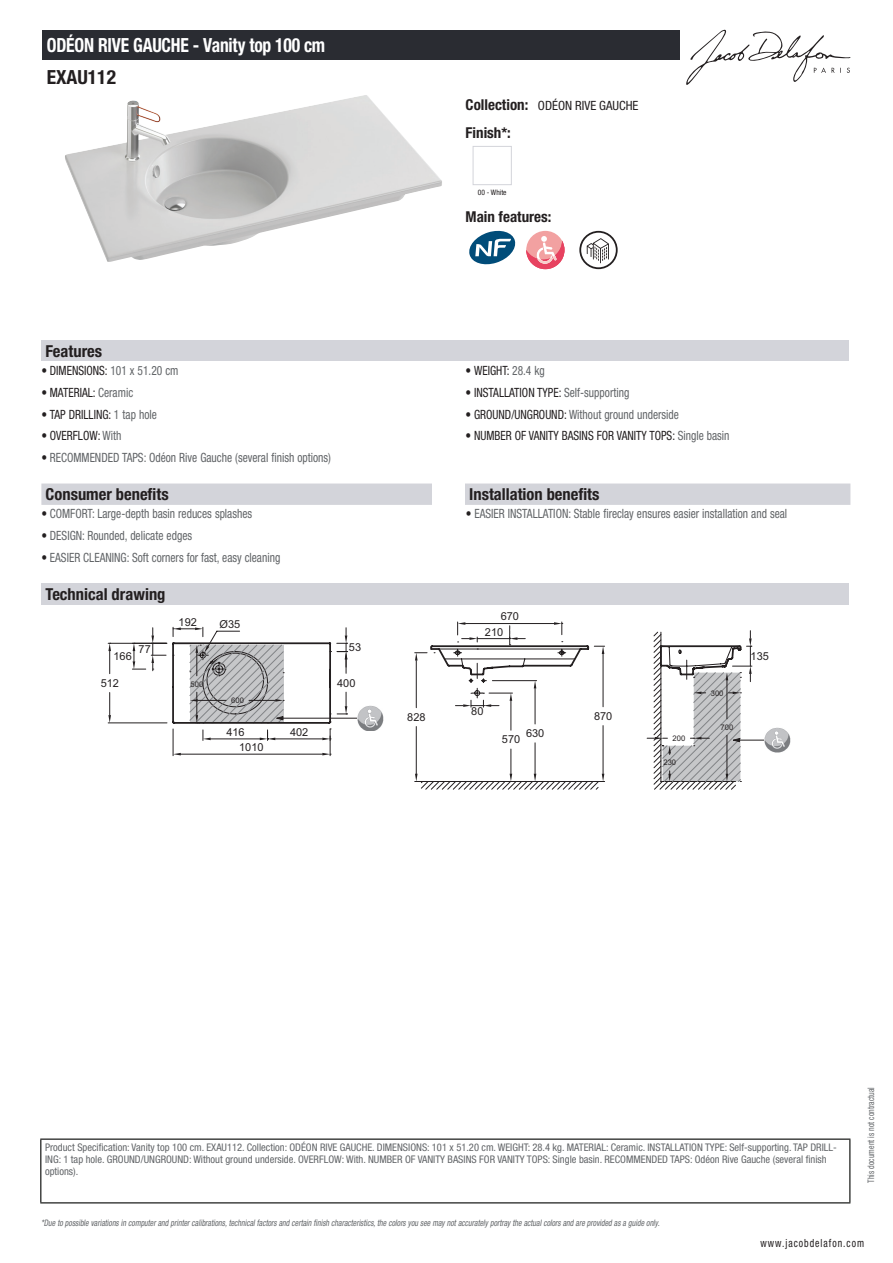
<style>
.page{position:relative;width:893px;height:1263px;background:#fff}
.page>*{position:absolute;margin:0;border:0;box-sizing:border-box;transform-origin:0 0}
.t1{font:700 condensed 19.5px "Helvetica Neue LT Std";letter-spacing:-.01em;color:#fff;scale:.9 1}
.t2{font:700 condensed 19.5px "Helvetica Neue LT Std";color:#231f20}
.t3{font:700 condensed 16.5px "Helvetica Neue LT Std";color:#231f20}
.t4{font:700 condensed 15px "Helvetica Neue LT Std";color:#231f20}
.t5{font:condensed 12.75px "Helvetica Neue LT Std";color:#626568;scale:.9 1}
.t6{font:condensed 12.75px "Helvetica Neue LT Std";color:#231f20;scale:.9 1}
.t7{font:condensed 12.75px "Helvetica Neue LT Std";color:#231f20}
.t8{font:condensed 11.25px "Helvetica Neue LT Std";letter-spacing:.1em;color:#231f20;scale:.87 1}
.t9{font:10.95px "Arial";color:#231f20}
.t10{font:condensed 10.5px/12px "Helvetica Neue LT Std";color:#626568}
.t11{font:italic condensed 9px "Helvetica Neue LT Std";color:#626568;scale:.87 1}
.t12{font:condensed 9px "Helvetica Neue LT Std";color:#626568;scale:.87 1}
.t13{font:7.65px "Arial";color:#231f20}
.t14{font:condensed 7.5px "Helvetica Neue LT Std";color:#231f20}
.s1{font-weight:700;font-size:15px}
.s2{color:#626568}
.s3{color:#231f20}
</style>
<div class="page">
<svg style="left:686px;top:30px;width:164px;height:55px"></svg>
<img style="left:65px;top:95px;width:377px;height:167px">
<div style="left:473px;top:146px;width:39px;height:39px;border:1px solid #d3d4da"></div>
<svg style="left:469px;top:231px;width:46px;height:33px"></svg>
<div style="left:526px;top:231px;width:38px;height:38px;background:#f2a1a1;border-radius:50%"></div>
<svg style="left:526px;top:236px;width:38px;height:33px"></svg>
<svg style="left:579px;top:231px;width:39px;height:38px"></svg>
<div style="left:41px;top:340px;width:808px;height:21px;background:#d3d4da"></div>
<div style="left:41px;top:483px;width:809px;height:22px;background:#d3d4da"></div>
<div style="left:432px;top:483px;width:33px;height:22px;background:#fff"></div>
<div style="left:41px;top:583px;width:808px;height:21px;background:#d3d4da"></div>
<svg style="left:421px;top:782px;width:315px;height:7px"></svg>
<hr style="left:108px;top:722px;width:59px;height:1px;background:#231f20">
<hr style="left:108px;top:643px;width:59px;height:1px;background:#231f20">
<svg style="left:108px;top:692px;width:3px;height:31px"></svg>
<img style="left:765px;top:727px;width:25px;height:26px">
<svg style="left:108px;top:643px;width:3px;height:31px"></svg>
<svg style="left:132px;top:622px;width:633px;height:160px"></svg>
<div style="left:43px;top:30px;width:637px;height:30px;background:#2a2c32"></div>
<hr style="left:40px;top:1138px;width:810px;height:2px;background:#040503">
<hr style="left:40px;top:1140px;width:1px;height:62px;background:#040503">
<hr style="left:849px;top:1140px;width:1px;height:62px;background:#040503">
<hr style="left:40px;top:1202px;width:810px;height:1px;background:#040503">
<h1 class="t1" style="left:47px;top:33px;width:311px">ODÉON RIVE GAUCHE - Vanity top 100 cm</h1>
<h1 class="t2" style="left:47px;top:65px;width:71px">EXAU112</h1>
<p class="t7" style="left:466px;top:98px;width:174px"><span class="s1">Collection:</span> ODÉON RIVE GAUCHE</p>
<h3 class="t4" style="left:466px;top:123px;width:47px">Finish*:</h3>
<p class="t14" style="left:478px;top:188px;width:30px">00 - White</p>
<h3 class="t4" style="left:466px;top:208px;width:87px">Main features:</h3>
<h2 class="t3" style="left:46px;top:341px;width:58px">Features</h2>
<p class="t6" style="left:41px;top:363px;width:154px">• DIMENSIONS: <span class="s2">101 x 51.20 cm</span></p>
<p class="t6" style="left:466px;top:363px;width:90px">• WEIGHT: <span class="s2">28.4 kg</span></p>
<p class="t6" style="left:41px;top:385px;width:104px">• MATERIAL: <span class="s2">Ceramic</span></p>
<p class="t6" style="left:466px;top:385px;width:183px">• INSTALLATION TYPE: <span class="s2">Self-supporting</span></p>
<p class="t6" style="left:41px;top:407px;width:130px">• TAP DRILLING: <span class="s2">1 tap hole</span></p>
<p class="t5" style="left:466px;top:407px;width:239px"><span class="s3">• GROUND/UNGROUND:</span> Without ground underside</p>
<p class="t6" style="left:41px;top:428px;width:91px">• OVERFLOW: <span class="s2">With</span></p>
<p class="t6" style="left:466px;top:428px;width:295px">• NUMBER OF VANITY BASINS FOR VANITY TOPS: <span class="s2">Single basin</span></p>
<p class="t5" style="left:41px;top:450px;width:323px"><span class="s3">•</span> RECOMMENDED TAPS: Odéon Rive Gauche (several finish options)</p>
<h2 class="t3" style="left:46px;top:484px;width:125px">Consumer benefits</h2>
<h2 class="t3" style="left:469px;top:484px;width:132px">Installation benefits</h2>
<p class="t5" style="left:41px;top:506px;width:236px"><span class="s3">•</span> COMFORT: Large-depth basin reduces splashes</p>
<p class="t5" style="left:466px;top:506px;width:359px"><span class="s3">•</span> EASIER INSTALLATION: Stable fireclay ensures easier installation and seal</p>
<p class="t5" style="left:41px;top:528px;width:169px"><span class="s3">•</span> DESIGN: Rounded, delicate edges</p>
<p class="t5" style="left:41px;top:550px;width:267px"><span class="s3">•</span> EASIER CLEANING: Soft corners for fast, easy cleaning</p>
<h2 class="t3" style="left:46px;top:584px;width:121px">Technical drawing</h2>
<p class="t9" style="left:179px;top:614px;width:20px">192</p>
<p class="t9" style="left:220px;top:616px;width:22px">Ø35</p>
<p class="t9" style="left:349px;top:640px;width:14px">53</p>
<p class="t9" style="left:139px;top:642px;width:14px">77</p>
<p class="t9" style="left:113px;top:649px;width:20px">166</p>
<p class="t9" style="left:101px;top:675px;width:20px">512</p>
<p class="t9" style="left:337px;top:675px;width:20px">400</p>
<p class="t13" style="left:190px;top:679px;width:14px">500</p>
<p class="t13" style="left:231px;top:695px;width:14px">600</p>
<p class="t9" style="left:226px;top:724px;width:20px">416</p>
<p class="t9" style="left:239px;top:739px;width:26px">1010</p>
<p class="t9" style="left:290px;top:724px;width:20px">402</p>
<p class="t9" style="left:407px;top:709px;width:20px">828</p>
<p class="t9" style="left:501px;top:609px;width:20px">670</p>
<p class="t9" style="left:485px;top:625px;width:20px">210</p>
<p class="t9" style="left:471px;top:704px;width:14px">80</p>
<p class="t9" style="left:526px;top:726px;width:20px">630</p>
<p class="t9" style="left:502px;top:732px;width:20px">570</p>
<p class="t9" style="left:594px;top:709px;width:20px">870</p>
<p class="t13" style="left:673px;top:733px;width:14px">200</p>
<p class="t13" style="left:663px;top:757px;width:14px">230</p>
<p class="t13" style="left:711px;top:687px;width:14px">300</p>
<p class="t13" style="left:721px;top:722px;width:14px">700</p>
<p class="t9" style="left:751px;top:649px;width:20px">135</p>
<p class="t10" style="left:45px;top:1141px;width:793px">Product Specification: Vanity top 100 cm. EXAU112. Collection: ODÉON RIVE GAUCHE. DIMENSIONS: 101 x 51.20 cm. WEIGHT: 28.4 kg. MATERIAL: Ceramic. INSTALLATION TYPE: Self-supporting. TAP DRILL-<br>ING: 1 tap hole. GROUND/UNGROUND: Without ground underside. OVERFLOW: With. NUMBER OF VANITY BASINS FOR VANITY TOPS: Single basin. RECOMMENDED TAPS: Odéon Rive Gauche (several finish options).</p>
<p class="t11" style="left:41px;top:1217px;width:714px">*Due to possible variationsin computerand printercalibrations,technicalfactorsand certain finish characteristics,the colorsyou see maynotaccuratelyportraythe actualcolorsand are provided asa guide only.</p>
<p class="t12" style="left:866px;top:1183px;width:111px;rotate:-90deg">This document is not contractual</p>
<p class="t8" style="left:760px;top:1237px;width:121px">www.jacobdelafon.com</p>
</div>
